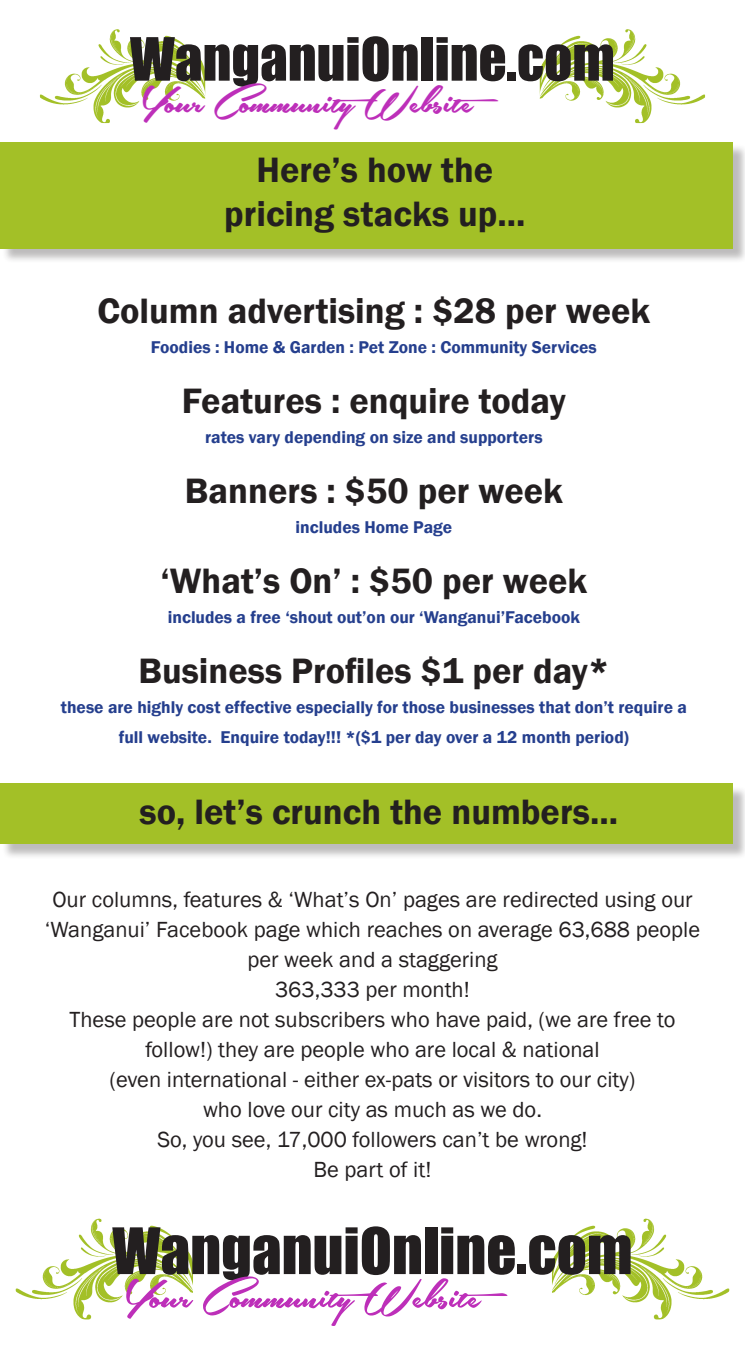
<style>
.page{position:relative;width:745px;height:1347px;background:#fff}
.page>*{position:absolute;margin:0;border:0;box-sizing:border-box;transform-origin:0 0}
.t1{font:59.12px "Impact";color:#231f20}
.t2{font:55.12px "Impact";color:#231f20}
.t3{font:51.88px "Southern Aire Personal Use Only";color:#bd2fb9}
.t4{font:48.38px "Southern Aire Personal Use Only";color:#bd2fb9}
.t5{font:600 36.25px/43.5px "Franklin Gothic";color:#231f20;text-align:center}
.t6{font:22.5px/30px "Franklin Gothic";color:#231f20;text-align:center}
.t7{font:600 17.5px/30px "Franklin Gothic";color:#253f8e;text-align:center}
</style>
<div class="page">
<div style="left:2px;top:144px;width:742px;height:120px;background:#231f20;opacity:.3"></div>
<div style="left:0;top:142px;width:732px;height:106px;background:#a3c027"></div>
<div style="left:2px;top:785px;width:742px;height:74px;background:#231f20;opacity:.3"></div>
<div style="left:0;top:783px;width:732px;height:61px;background:#a3c027"></div>
<img style="left:40px;top:29px;width:165px;height:94px">
<img style="left:539px;top:29px;width:165px;height:94px">
<img style="left:16px;top:1218px;width:177px;height:101px">
<img style="left:552px;top:1218px;width:176px;height:101px">
<p class="t2" style="left:130px;top:16px;width:486px">WanganuiOnline.com</p>
<p class="t4" style="left:141px;top:76px;width:359px">Your Community Website</p>
<p class="t5" style="left:224px;top:149px;width:302px">Here’s how the pricing stacks up...</p>
<p class="t5" style="left:97px;top:290px;width:554px">Column advertising : $28 per week</p>
<p class="t7" style="left:151px;top:332px;width:447px">Foodies : Home &amp; Garden : Pet Zone : Community Services</p>
<p class="t5" style="left:182px;top:380px;width:385px">Features : enquire today</p>
<p class="t7" style="left:205px;top:422px;width:339px">rates vary depending on size and supporters</p>
<p class="t5" style="left:185px;top:470px;width:379px">Banners : $50 per week</p>
<p class="t7" style="left:295px;top:512px;width:158px">includes Home Page</p>
<p class="t5" style="left:160px;top:560px;width:428px">‘What’s On’ : $50 per week</p>
<p class="t7" style="left:168px;top:602px;width:413px">includes a free ‘shout out’on our ‘Wanganui’Facebook</p>
<p class="t5" style="left:138px;top:650px;width:472px">Business Profiles $1 per day*</p>
<p class="t7" style="left:61px;top:692px;width:627px">these are highly cost effective especially for those businesses that don’t require a full website. Enquire today!!! *($1 per day over a 12 month period)</p>
<p class="t5" style="left:139px;top:790px;width:479px">so, let’s crunch the numbers...</p>
<p class="t6" style="left:45px;top:885px;width:656px">Our columns, features &amp; ‘What’s On’ pages are redirected using our ‘Wanganui’ Facebook page which reaches on average 63,688 people per week and a staggering</p>
<p class="t6" style="left:275px;top:975px;width:196px">363,333 per month!</p>
<p class="t6" style="left:69px;top:1005px;width:607px">These people are not subscribers who have paid, (we are free to follow!) they are people who are local &amp; national</p>
<p class="t6" style="left:109px;top:1065px;width:527px">(even international - either ex-pats or visitors to our city)</p>
<p class="t6" style="left:203px;top:1095px;width:340px">who love our city as much as we do.</p>
<p class="t6" style="left:157px;top:1125px;width:431px">So, you see, 17,000 followers can’t be wrong!</p>
<p class="t6" style="left:313px;top:1155px;width:119px">Be part of it!</p>
<p class="t1" style="left:112px;top:1205px;width:521px">WanganuiOnline.com</p>
<p class="t3" style="left:124px;top:1269px;width:386px">Your Community Website</p>
</div>
